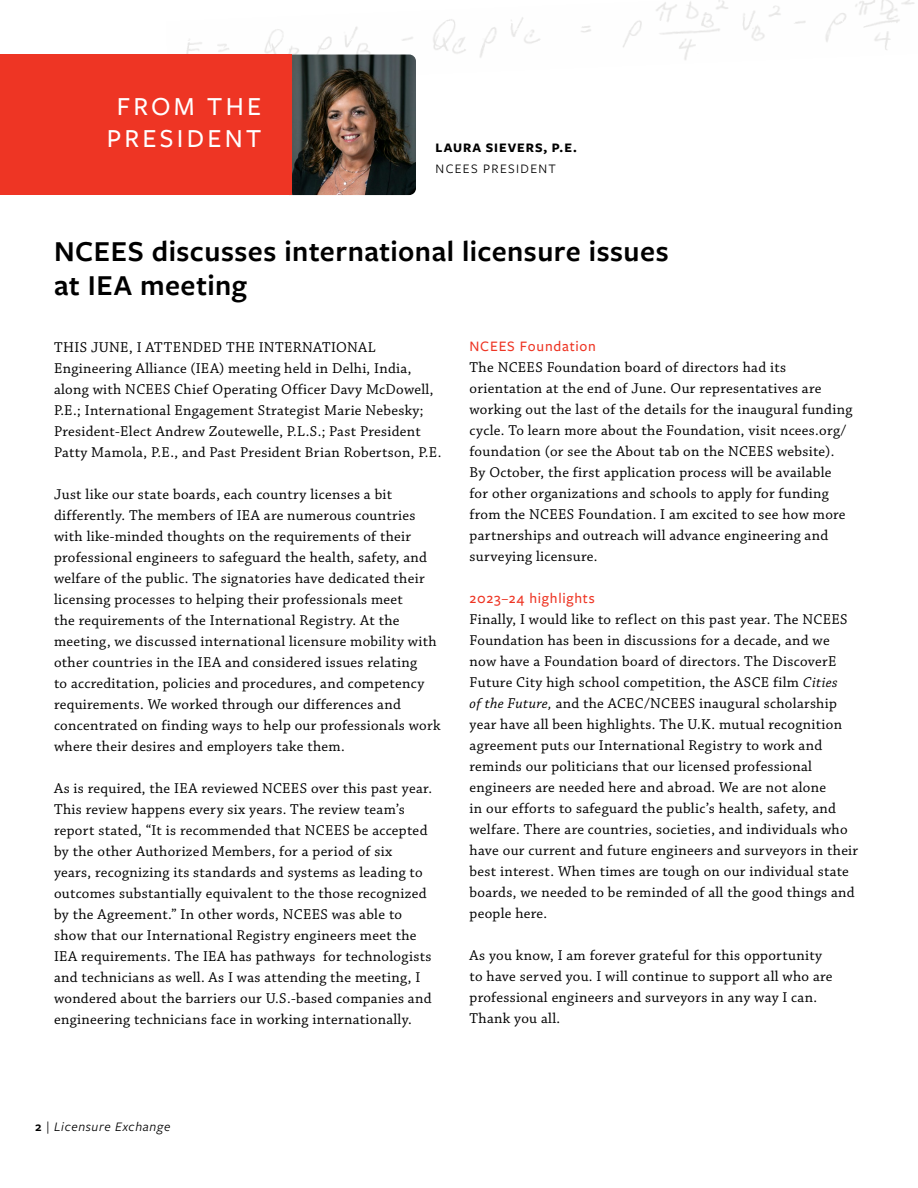
<style>
.page{position:relative;width:918px;height:1188px;background:#fff}
.page>*{position:absolute;margin:0;border:0;box-sizing:border-box;transform-origin:0 0}
.t1{font:600 30px/34.5px "Freight Sans Pro";letter-spacing:.015em;color:#000}
.t2{font:500 27px/32.4px "Freight Sans Pro";letter-spacing:.12em;color:#fff;text-align:center}
.t3{font:15px/21px "Chaparral Pro";letter-spacing:.02em;color:#000}
.t4{font:500 15px "Freight Sans Pro";letter-spacing:.05em;color:#ee3524}
.t5{font:italic 13.5px "Freight Sans Pro";letter-spacing:.05em;color:#000}
.t6{font:700 13.5px "Freight Sans Pro";letter-spacing:.07em;color:#000}
.t7{font:13.5px "Freight Sans Pro";letter-spacing:.1em;color:#000}
.s1{font-style:italic}
.s2{font-weight:600;font-style:normal}
.s3{font-style:normal}
</style>
<div class="page">
<img style="left:166px;top:0;width:749px;height:60px">
<img style="left:291px;top:55px;width:125px;height:140px">
<div style="left:0;top:55px;width:291px;height:140px;background:#ee3524"></div>
<h2 class="t2" style="left:107px;top:89px;width:156px">FROM THE<br>PRESIDENT</h2>
<p class="t6" style="left:436px;top:138px;width:143px">LAURA SIEVERS, P.E.</p>
<p class="t7" style="left:436px;top:159px;width:122px">NCEES PRESIDENT</p>
<h1 class="t1" style="left:54px;top:232px;width:616px">NCEES discusses international licensure issues at IEA meeting</h1>
<p class="t3" style="left:54px;top:337px;width:389px">THIS JUNE, I ATTENDED THE INTERNATIONAL Engineering Alliance (IEA) meeting held in Delhi, India, along with NCEES Chief Operating Officer Davy McDowell, P.E.; International Engagement Strategist Marie Nebesky; President-Elect Andrew Zoutewelle, P.L.S.; Past President Patty Mamola, P.E., and Past President Brian Robertson, P.E.</p>
<p class="t3" style="left:54px;top:484px;width:388px">Just like our state boards, each country licenses a bit differently. The members of IEA are numerous countries with like-minded thoughts on the requirements of their professional engineers to safeguard the health, safety, and welfare of the public. The signatories have dedicated their licensing processes to helping their professionals meet<br>the requirements of the International Registry. At the meeting, we discussed international licensure mobility with other countries in the IEA and considered issues relating<br>to accreditation, policies and procedures, and competency requirements. We worked through our differences and concentrated on finding ways to help our professionals work where their desires and employers take them.</p>
<p class="t3" style="left:54px;top:778px;width:380px">As is required, the IEA reviewed NCEES over this past year.<br>This review happens every six years. The review team’s report stated, “It is recommended that NCEES be accepted by the other Authorized Members, for a period of six years, recognizing its standards and systems as leading to outcomes substantially equivalent to the those recognized by the Agreement.” In other words, NCEES was able to show that our International Registry engineers meet the IEA requirements. The IEA has pathways for technologists and technicians as well. As I was attending the meeting, I wondered about the barriers our U.S.-based companies and engineering technicians face in working internationally.</p>
<p class="t4" style="left:470px;top:336px;width:128px">NCEES Foundation</p>
<p class="t3" style="left:470px;top:357px;width:384px">The NCEES Foundation board of directors had its orientation at the end of June. Our representatives are working out the last of the details for the inaugural funding cycle. To learn more about the Foundation, visit ncees.org/ foundation (or see the About tab on the NCEES website).<br>By October, the first application process will be available for other organizations and schools to apply for funding from the NCEES Foundation. I am excited to see how more partnerships and outreach will advance engineering and surveying licensure.</p>
<p class="t4" style="left:470px;top:588px;width:127px">2023–24 highlights</p>
<p class="t3" style="left:470px;top:609px;width:390px">Finally, I would like to reflect on this past year. The NCEES Foundation has been in discussions for a decade, and we now have a Foundation board of directors. The DiscoverE Future City high school competition, the ASCE film <span class="s1">Cities<br>of the Future,</span> and the ACEC/NCEES inaugural scholarship year have all been highlights. The U.K. mutual recognition agreement puts our International Registry to work and reminds our politicians that our licensed professional engineers are needed here and abroad. We are not alone<br>in our efforts to safeguard the public’s health, safety, and welfare. There are countries, societies, and individuals who have our current and future engineers and surveyors in their best interest. When times are tough on our individual state boards, we needed to be reminded of all the good things and people here.</p>
<p class="t3" style="left:470px;top:945px;width:365px">As you know, I am forever grateful for this opportunity to have served you. I will continue to support all who are professional engineers and surveyors in any way I can.<br>Thank you all.</p>
<p class="t5" style="left:35px;top:1118px;width:137px"><span class="s2">2</span> <span class="s3">|</span> Licensure Exchange</p>
</div>
